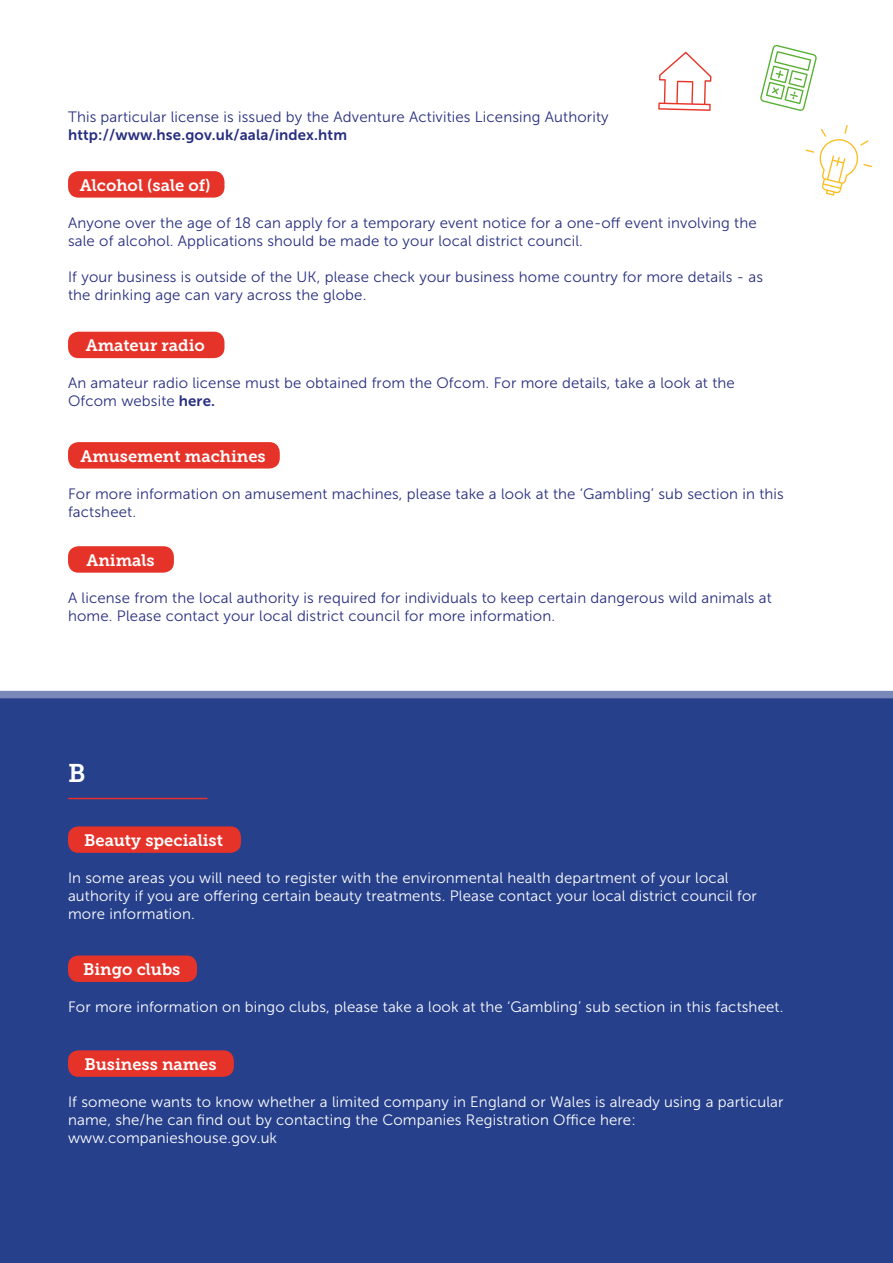
<style>
.page{position:relative;width:893px;height:1263px;background:#fff}
.page>*{position:absolute;margin:0;border:0;box-sizing:border-box;transform-origin:0 0}
.t1{font:25.5px "Museo Slab 700";color:#fff}
.t2{font:16.5px "Museo Slab 700";color:#fff}
.t3{font:15px/18px "Museo Sans 300";letter-spacing:.01em;color:#272e80}
.t4{font:15px/18px "Museo Sans 300";letter-spacing:.01em;color:#fff}
.t5{font:15px "Museo Sans 700";letter-spacing:.01em;color:#272e80}
.s1{font-family:"Museo Sans 700"}
</style>
<div class="page">
<div style="left:0;top:691px;width:893px;height:572px;background:#26408c"></div>
<svg style="left:805px;top:125px;width:67px;height:71px"></svg>
<svg style="left:760px;top:45px;width:57px;height:66px"></svg>
<svg style="left:658px;top:52px;width:53px;height:59px"></svg>
<div style="left:68px;top:171px;width:156px;height:27px;background:#e63329;border-radius:11px"></div>
<div style="left:68px;top:332px;width:156px;height:26px;background:#e63329;border-radius:11px"></div>
<div style="left:68px;top:442px;width:212px;height:27px;background:#e63329;border-radius:11px"></div>
<div style="left:68px;top:546px;width:106px;height:27px;background:#e63329;border-radius:11px"></div>
<div style="left:68px;top:826px;width:173px;height:27px;background:#e63329;border-radius:11px"></div>
<div style="left:68px;top:955px;width:129px;height:27px;background:#e63329;border-radius:11px"></div>
<div style="left:68px;top:1050px;width:166px;height:27px;background:#e63329;border-radius:11px"></div>
<hr style="left:69px;top:798px;width:138px;height:1px;background:#e63329">
<p class="t3" style="left:68px;top:108px;width:542px">This particular license is issued by the Adventure Activities Licensing Authority</p>
<p class="t5" style="left:68px;top:127px;width:281px">http://www.hse.gov.uk/aala/index.htm</p>
<p class="t2" style="left:80px;top:175px;width:132px">Alcohol (sale of)</p>
<p class="t3" style="left:68px;top:213px;width:690px">Anyone over the age of 18 can apply for a temporary event notice for a one-off event involving the sale of alcohol. Applications should be made to your local district council.</p>
<p class="t3" style="left:68px;top:267px;width:697px">If your business is outside of the UK, please check your business home country for more details - as the drinking age can vary across the globe.</p>
<p class="t2" style="left:86px;top:336px;width:121px">Amateur radio</p>
<p class="t3" style="left:68px;top:374px;width:668px">An amateur radio license must be obtained from the Ofcom. For more details, take a look at the<br>Ofcom website <span class="s1">here.</span></p>
<p class="t2" style="left:80px;top:446px;width:187px">Amusement machines</p>
<p class="t3" style="left:68px;top:484px;width:717px">For more information on amusement machines, please take a look at the ‘Gambling’ sub section in this factsheet.</p>
<p class="t2" style="left:86px;top:550px;width:70px">Animals</p>
<p class="t3" style="left:68px;top:589px;width:705px">A license from the local authority is required for individuals to keep certain dangerous wild animals at home. Please contact your local district council for more information.</p>
<h1 class="t1" style="left:68px;top:759px;width:19px">B</h1>
<p class="t2" style="left:84px;top:831px;width:140px">Beauty specialist</p>
<p class="t4" style="left:68px;top:869px;width:690px">In some areas you will need to register with the environmental health department of your local authority if you are offering certain beauty treatments. Please contact your local district council for more information.</p>
<p class="t2" style="left:83px;top:960px;width:99px">Bingo clubs</p>
<p class="t4" style="left:68px;top:998px;width:717px">For more information on bingo clubs, please take a look at the ‘Gambling’ sub section in this factsheet.</p>
<p class="t2" style="left:84px;top:1055px;width:134px">Business names</p>
<p class="t4" style="left:68px;top:1093px;width:717px">If someone wants to know whether a limited company in England or Wales is already using a particular name, she/he can find out by contacting the Companies Registration Office here: www.companieshouse.gov.uk</p>
</div>
